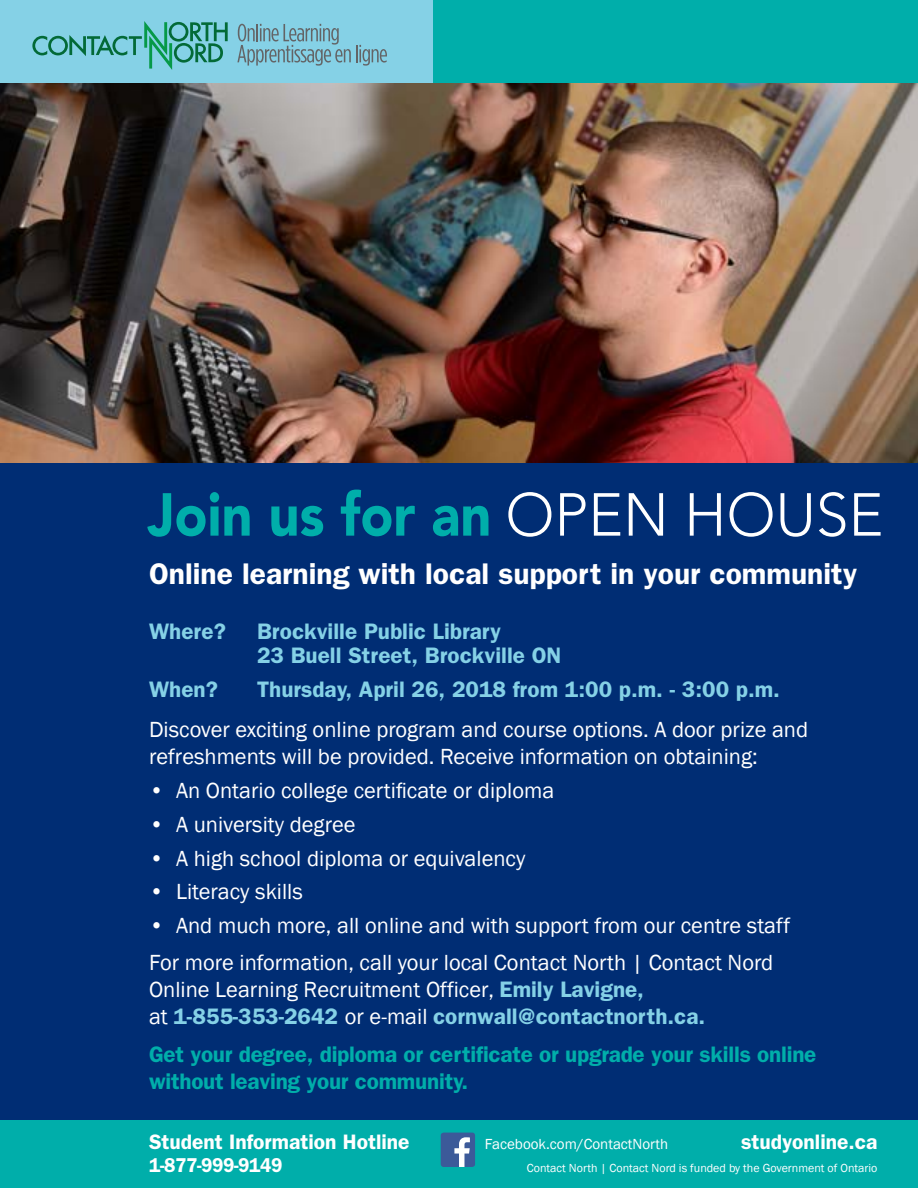
<style>
.page{position:relative;width:918px;height:1188px;background:#002d74}
.page>*{position:absolute;margin:0;border:0;box-sizing:border-box;transform-origin:0 0}
.t1{font:900 60px "Avenir";color:#00aeaa;scale:.9 1}
.t2{font:600 30px "Franklin Gothic";color:#fff}
.t3{font:22.5px/27px "Franklin Gothic";color:#fff}
.t4{font:600 22.5px/24px "Franklin Gothic";color:#85d1e6}
.t5{font:600 22.5px/27px "Franklin Gothic";letter-spacing:-.01em;color:#00aeaa}
.t6{font:600 21px "Franklin Gothic";color:#fff}
.t7{font:600 20.1px "Franklin Gothic";letter-spacing:-.02em;color:#fff;scale:.94 1}
.t8{font:15px "Franklin Gothic";color:#fff}
.t9{font:12px "Franklin Gothic";color:#fff}
.s1{font-weight:300;color:#fff}
.s2{font-weight:600;color:#85d1e6}
</style>
<div class="page">
<div style="left:0;top:1120px;width:918px;height:68px;background:#00aeaa"></div>
<img style="left:0;top:82px;width:918px;height:380px">
<div style="left:0;top:0;width:500px;height:82px;background:#85d1e6"></div>
<div style="left:434px;top:0;width:484px;height:82px;background:#00aeaa"></div>
<svg style="left:32px;top:21px;width:196px;height:49px"></svg>
<svg style="left:237px;top:24px;width:150px;height:42px"></svg>
<svg style="left:441px;top:1133px;width:34px;height:34px"></svg>
<h1 class="t1" style="left:148px;top:478px;width:819px">Join us for an <span class="s1">OPEN HOUSE</span></h1>
<h2 class="t2" style="left:149px;top:556px;width:710px">Online learning with local support in your community</h2>
<p class="t4" style="left:149px;top:619px;width:78px">Where?</p>
<p class="t4" style="left:257px;top:619px;width:306px">Brockville Public Library<br>23 Buell Street, Brockville ON</p>
<p class="t4" style="left:149px;top:677px;width:70px">When?</p>
<p class="t4" style="left:257px;top:677px;width:525px">Thursday, April 26, 2018 from 1:00 p.m. - 3:00 p.m.</p>
<p class="t3" style="left:149px;top:717px;width:661px">Discover exciting online program and course options. A door prize and refreshments will be provided. Receive information on obtaining:</p>
<p class="t3" style="left:149px;top:778px;width:407px">• An Ontario college certificate or diploma</p>
<p class="t3" style="left:149px;top:811px;width:208px">• A university degree</p>
<p class="t3" style="left:149px;top:845px;width:378px">• A high school diploma or equivalency</p>
<p class="t3" style="left:149px;top:879px;width:155px">• Literacy skills</p>
<p class="t3" style="left:149px;top:913px;width:643px">• And much more, all online and with support from our centre staff</p>
<p class="t3" style="left:149px;top:950px;width:626px">For more information, call your local Contact North | Contact Nord<br>Online Learning Recruitment Officer, <span class="s2">Emily Lavigne,<br></span>at <span class="s2">1-855-353-2642</span> or e-mail <span class="s2">cornwall@contactnorth.ca.</span></p>
<p class="t5" style="left:149px;top:1040px;width:669px">Get your degree, diploma or certificate or upgrade your skills online without leaving your community.</p>
<p class="t6" style="left:149px;top:1130px;width:262px">Student Information Hotline</p>
<p class="t8" style="left:485px;top:1135px;width:185px">Facebook.com/ContactNorth</p>
<p class="t7" style="left:149px;top:1153px;width:143px">1-877-999-9149</p>
<p class="t6" style="left:741px;top:1130px;width:138px">studyonline.ca</p>
<p class="t9" style="left:527px;top:1160px;width:352px">Contact North | Contact Nord is funded by the Government of Ontario</p>
</div>
